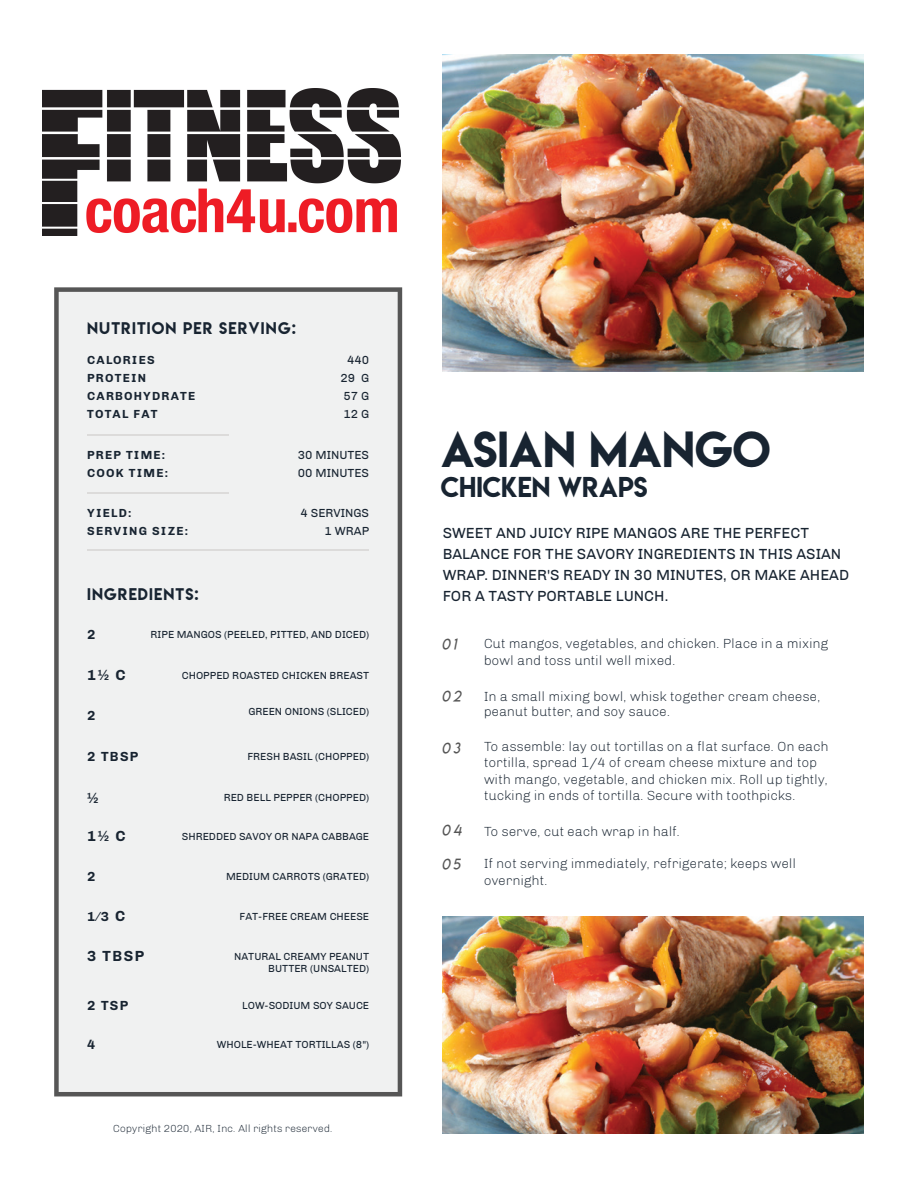
<style>
.page{position:relative;width:918px;height:1188px;background:#fff}
.page>*{position:absolute;margin:0;border:0;box-sizing:border-box;transform-origin:0 0}
.t1{font:45px "Lemon Milk";color:#182431}
.t2{font:25.5px "Lemon Milk";color:#182431}
.t3{font:15px/21px "Chivo";color:#182431}
.t4{font:15px "Lemon Milk";letter-spacing:.075em;color:#182431}
.t5{font:700 15px "Chivo";letter-spacing:.1em;color:#182431}
.t6{font:15px "Lemon Milklightitalic";letter-spacing:.2em;color:#565656}
.t7{font:300 13.5px/16.5px "Chivo";color:#182431}
.t8{font:700 13.5px "Chivo";letter-spacing:.1em;color:#182431}
.t9{font:700 12px/18px "Chivo";letter-spacing:.1em;color:#182431}
.t10{font:12px/18px "Chivo";color:#182431;text-align:center}
.t11{font:10.5px/12.6px "Chivo";color:#182431;text-align:right}
.t12{font:300 10.5px "Chivo";color:#182431}
.s1{font-size:15px}
</style>
<div class="page">
<img style="left:443px;top:54px;width:421px;height:317px">
<img style="left:443px;top:916px;width:421px;height:218px">
<div style="left:54px;top:287px;width:348px;height:809px;background:#f0f1f1"></div>
<hr style="left:87px;top:434px;width:141px;height:1px;background:#dcdbda">
<hr style="left:87px;top:549px;width:282px;height:1px;background:#dcdbda">
<hr style="left:87px;top:492px;width:141px;height:2px;background:#dcdbda">
<img style="left:42px;top:88px;width:359px;height:148px">
<p class="t4" style="left:87px;top:318px;width:210px">NUTRITION PER SERVING:</p>
<p class="t9" style="left:87px;top:351px;width:110px">CALORIES<br>PROTEIN<br>CARBOHYDRATE<br>TOTAL FAT</p>
<p class="t10" style="left:340px;top:351px;width:30px">440<br>29 G<br>57 G<br>12 G</p>
<p class="t9" style="left:87px;top:446px;width:82px">PREP TIME:<br>COOK TIME:</p>
<p class="t10" style="left:298px;top:446px;width:73px;text-align:left">30 MINUTES<br>00 MINUTES</p>
<p class="t9" style="left:87px;top:504px;width:102px">YIELD:<br>SERVING SIZE:</p>
<p class="t10" style="left:301px;top:504px;width:70px;text-align:right">4 SERVINGS<br>1 WRAP</p>
<p class="t4" style="left:87px;top:583px;width:113px">INGREDIENTS:</p>
<p class="t8" style="left:87px;top:626px;width:10px">2</p>
<p class="t11" style="left:151px;top:628px;width:220px">RIPE MANGOS (PEELED, PITTED, AND DICED)</p>
<p class="t5" style="left:87px;top:666px;width:40px">1½ C</p>
<p class="t11" style="left:182px;top:669px;width:189px">CHOPPED ROASTED CHICKEN BREAST</p>
<p class="t8" style="left:87px;top:708px;width:10px">2</p>
<p class="t8" style="left:87px;top:748px;width:53px">2 TBSP</p>
<p class="t11" style="left:248px;top:705px;width:122px">GREEN ONIONS (SLICED)</p>
<p class="t11" style="left:247px;top:750px;width:123px">FRESH BASIL (CHOPPED)</p>
<p class="t5" style="left:87px;top:789px;width:13px">½</p>
<p class="t5" style="left:87px;top:827px;width:40px">1½ C</p>
<p class="t11" style="left:224px;top:791px;width:147px">RED BELL PEPPER (CHOPPED)</p>
<p class="t11" style="left:182px;top:830px;width:189px">SHREDDED SAVOY OR NAPA CABBAGE</p>
<p class="t8" style="left:87px;top:868px;width:10px">2</p>
<p class="t11" style="left:226px;top:870px;width:145px">MEDIUM CARROTS (GRATED)</p>
<p class="t8" style="left:87px;top:908px;width:40px">1⁄3 <span class="s1">C</span></p>
<p class="t11" style="left:240px;top:910px;width:131px">FAT-FREE CREAM CHEESE</p>
<p class="t11" style="left:234px;top:950px;width:137px">NATURAL CREAMY PEANUT<br>BUTTER (UNSALTED)</p>
<p class="t8" style="left:87px;top:997px;width:43px">2 TSP</p>
<p class="t11" style="left:242px;top:999px;width:129px">LOW-SODIUM SOY SAUCE</p>
<p class="t8" style="left:87px;top:1036px;width:10px">4</p>
<p class="t11" style="left:217px;top:1038px;width:154px">WHOLE-WHEAT TORTILLAS (8")</p>
<p class="t5" style="left:87px;top:947px;width:58px">3 TBSP</p>
<p class="t12" style="left:113px;top:1122px;width:221px">Copyright 2020, AIR, Inc. All rights reserved.</p>
<h1 class="t1" style="left:441px;top:417px;width:331px">ASIAN MANGO</h1>
<h2 class="t2" style="left:441px;top:469px;width:208px">CHICKEN WRAPS</h2>
<p class="t3" style="left:443px;top:522px;width:408px">SWEET AND JUICY RIPE MANGOS ARE THE PERFECT BALANCE FOR THE SAVORY INGREDIENTS IN THIS ASIAN WRAP. DINNER'S READY IN 30 MINUTES, OR MAKE AHEAD FOR A TASTY PORTABLE LUNCH.</p>
<p class="t6" style="left:442px;top:635px;width:16px">01</p>
<p class="t6" style="left:442px;top:687px;width:21px">02</p>
<p class="t6" style="left:442px;top:739px;width:20px">03</p>
<p class="t6" style="left:442px;top:821px;width:21px">04</p>
<p class="t6" style="left:442px;top:855px;width:20px">05</p>
<p class="t7" style="left:484px;top:636px;width:346px">Cut mangos, vegetables, and chicken. Place in a mixing bowl and toss until well mixed.</p>
<p class="t7" style="left:484px;top:689px;width:338px;line-height:15px">In a small mixing bowl, whisk together cream cheese, peanut butter, and soy sauce.</p>
<p class="t7" style="left:484px;top:738px;width:346px">To assemble: lay out tortillas on a flat surface. On each tortilla, spread 1/4 of cream cheese mixture and top with mango, vegetable, and chicken mix. Roll up tightly, tucking in ends of tortilla. Secure with toothpicks.</p>
<p class="t7" style="left:484px;top:823px;width:198px">To serve, cut each wrap in half.</p>
<p class="t7" style="left:484px;top:855px;width:314px">If not serving immediately, refrigerate; keeps well overnight.</p>
</div>
